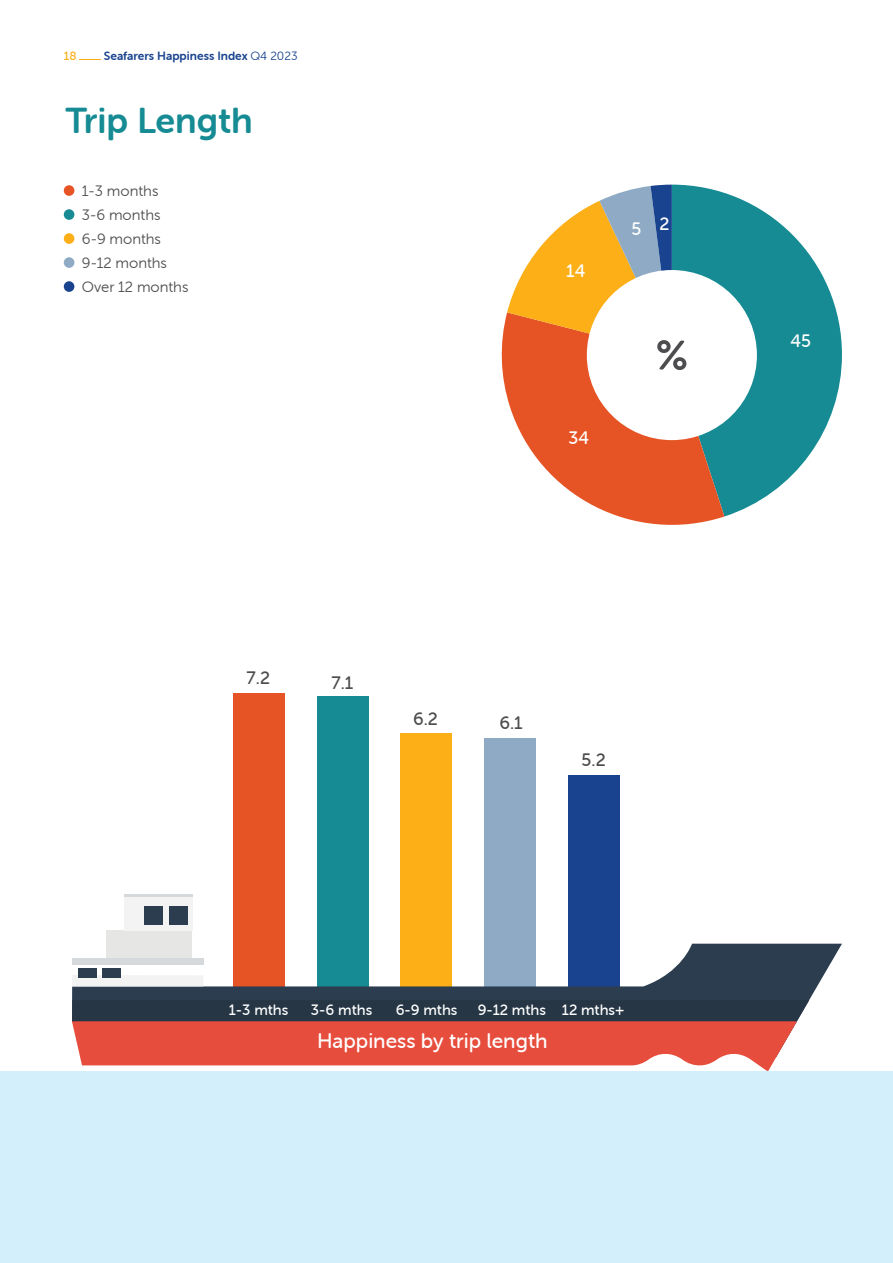
<style>
.page{position:relative;width:893px;height:1263px;background:#fff}
.page>*{position:absolute;margin:0;border:0;box-sizing:border-box;transform-origin:0 0}
.t1{font:36px "Museo Sans Rounded 700";color:#168b94}
.t2{font:21px "Museo Sans Rounded 500";color:#fff}
.t3{font:18px "Museo Sans Rounded 500";color:#4d4d4f}
.t4{font:18px "Museo Sans Rounded 500";color:#fff}
.t5{font:15px/24px "Museo Sans Rounded 300";color:#4d4d4f}
.t6{font:15px "Museo Sans Rounded 500";color:#fff}
.t7{font:12px "Museo Sans Rounded 700";color:#19438e}
.t8{font:12px "Museo Sans Rounded 500";color:#fcaf17}
.s1{font-family:"Museo Sans Rounded 300"}
</style>
<div class="page">
<svg style="left:80px;top:59px;width:21px;height:1px"></svg>
<svg style="left:686px;top:185px;width:156px;height:331px;fill:#168b94"></svg>
<svg style="left:501px;top:313px;width:223px;height:212px;fill:#e65425"></svg>
<div style="left:64px;top:185px;width:10px;height:11px;background:#e65425;border-radius:50%"></div>
<div style="left:64px;top:209px;width:10px;height:11px;background:#168b94;border-radius:50%"></div>
<div style="left:64px;top:233px;width:10px;height:11px;background:#fcaf17;border-radius:50%"></div>
<div style="left:64px;top:257px;width:10px;height:11px;background:#8faac5;border-radius:50%"></div>
<div style="left:64px;top:281px;width:10px;height:11px;background:#19438e;border-radius:50%"></div>
<div style="left:587px;top:270px;width:170px;height:170px;background:#fff;border-radius:50%"></div>
<svg style="left:507px;top:185px;width:179px;height:185px"></svg>
<div style="left:568px;top:775px;width:51px;height:212px;background:#19438e"></div>
<div style="left:485px;top:738px;width:51px;height:249px;background:#8faac5"></div>
<div style="left:401px;top:733px;width:51px;height:254px;background:#fcaf17"></div>
<div style="left:317px;top:697px;width:51px;height:290px;background:#168b94"></div>
<div style="left:233px;top:693px;width:51px;height:294px;background:#e65425"></div>
<svg style="left:72px;top:944px;width:770px;height:57px"></svg>
<svg style="left:72px;top:964px;width:131px;height:11px"></svg>
<div style="left:72px;top:975px;width:131px;height:11px;background:#f3f3f3"></div>
<div style="left:72px;top:958px;width:131px;height:6px;background:#d6d9db"></div>
<hr style="left:124px;top:894px;width:68px;height:3px;background:#d6d9db">
<div style="left:107px;top:930px;width:85px;height:28px;background:#e6e6e5"></div>
<div style="left:124px;top:897px;width:68px;height:34px;background:#f3f3f3"></div>
<div style="left:170px;top:906px;width:18px;height:19px;background:#2c3d4f"></div>
<div style="left:144px;top:906px;width:19px;height:19px;background:#2c3d4f"></div>
<div style="left:78px;top:968px;width:18px;height:10px;background:#2c3d4f"></div>
<div style="left:102px;top:968px;width:19px;height:10px;background:#2c3d4f"></div>
<svg style="left:72px;top:1000px;width:737px;height:71px;background:#b05b56"></svg>
<div style="left:0;top:1071px;width:893px;height:192px;background:#d4effc"></div>
<p class="t8" style="left:64px;top:49px;width:14px">18</p>
<p class="t7" style="left:104px;top:49px;width:195px">Seafarers Happiness Index <span class="s1">Q4 2023</span></p>
<h1 class="t1" style="left:65px;top:101px;width:189px">Trip Length</h1>
<p class="t5" style="left:82px;top:179px;width:108px">1-3 months<br>3-6 months<br>6-9 months<br>9-12 months<br>Over 12 months</p>
<p class="t4" style="left:566px;top:261px;width:21px">14</p>
<p class="t4" style="left:632px;top:216px;width:39px">5 2</p>
<p class="t4" style="left:568px;top:428px;width:22px">34</p>
<p class="t3" style="left:247px;top:668px;width:25px">7.2</p>
<p class="t3" style="left:332px;top:673px;width:23px">7.1</p>
<p class="t3" style="left:413px;top:708px;width:26px">6.2</p>
<p class="t3" style="left:499px;top:713px;width:25px">6.1</p>
<p class="t3" style="left:582px;top:750px;width:26px">5.2</p>
<p class="t6" style="left:229px;top:1002px;width:61px">1-3 mths</p>
<p class="t6" style="left:311px;top:1002px;width:63px">3-6 mths</p>
<p class="t6" style="left:396px;top:1002px;width:63px">6-9 mths</p>
<p class="t6" style="left:478px;top:1002px;width:148px">9-12 mths 12 mths+</p>
<h2 class="t2" style="left:317px;top:1029px;width:232px">Happiness by trip length</h2>
<p class="t4" style="left:791px;top:331px;width:22px">45</p>
</div>
